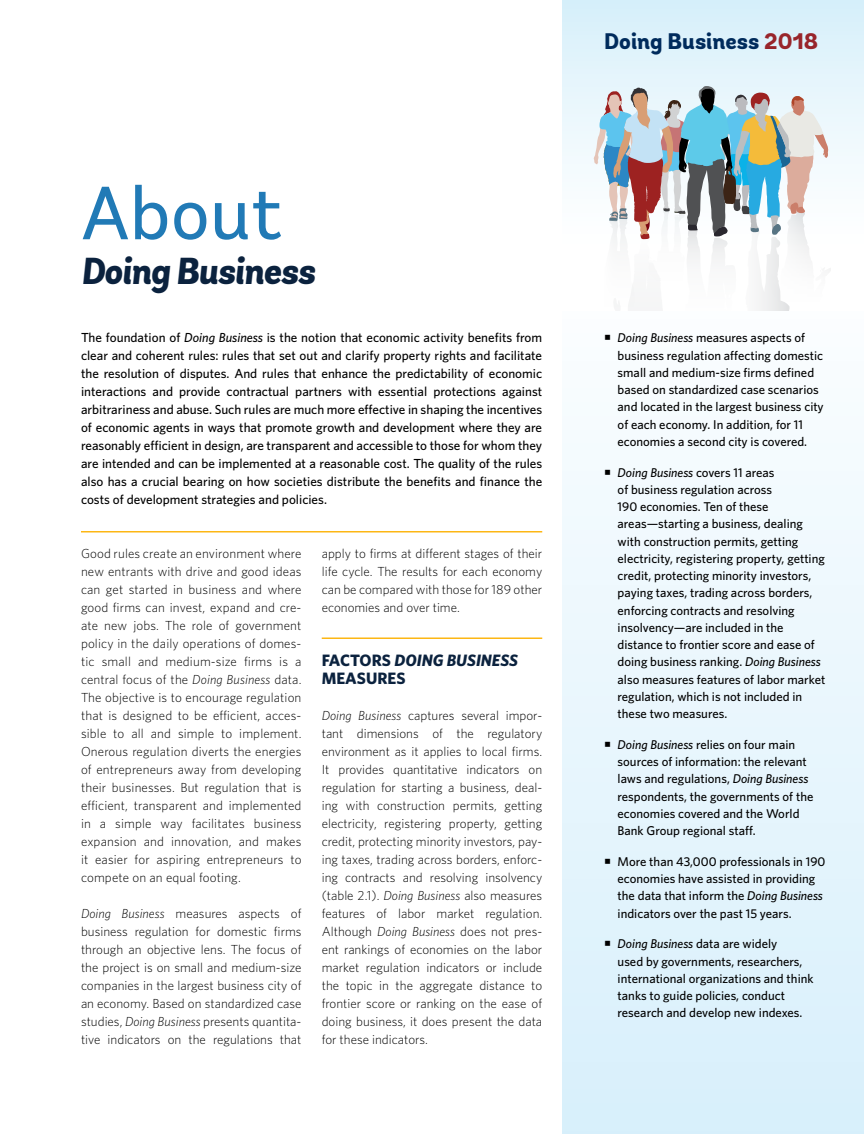
<style>
.page{position:relative;width:864px;height:1134px;background:#fff}
.page>*{position:absolute;margin:0;border:0;box-sizing:border-box;transform-origin:0 0}
.Chapter_Title_First{font:75px "Andes";color:#217ab6}
.Chapter_Title{font:italic 800 37.5px "Andes";letter-spacing:-.02em;color:#0b223e}
.t1{font:800 22.5px "Andes";color:#002b5c}
.Subhead-1{font:700 16.5px/18px "Whitney";color:#0b223e}
.Body{font:300 13.2px/18px "Whitney";color:#000;text-align:justify}
.Body_FIRST_paragraph{font:500 13.2px/18px "Whitney";color:#000;text-align:justify}
.t2{font:500 12.75px/17.2px "Whitney";color:#000}
.s1{font-style:italic}
.s2{color:#98252b}
</style>
<div class="page">
<div style="left:562px;top:267px;width:302px;height:867px;background:linear-gradient(to bottom,#fcfeff,#d7effb)"></div>
<div style="left:562px;top:0;width:302px;height:310px;background:linear-gradient(to bottom,#d9f0fa,#fff)"></div>
<svg style="left:570px;top:79px;width:258px;height:231px"></svg>
<hr style="left:81px;top:531px;width:461px;height:1px;background:#fdb714">
<hr style="left:322px;top:638px;width:220px;height:1px;background:#fdb714">
<svg style="left:605px;top:335px;width:5px;height:5px"></svg>
<svg style="left:605px;top:469px;width:5px;height:5px"></svg>
<svg style="left:605px;top:742px;width:5px;height:5px"></svg>
<svg style="left:605px;top:859px;width:5px;height:5px"></svg>
<svg style="left:605px;top:941px;width:5px;height:5px"></svg>
<p class="Chapter_Title_First" style="left:81px;top:168px;width:203px">About</p>
<p class="Chapter_Title" style="left:81px;top:247px;width:236px">Doing Business</p>
<p class="Body_FIRST_paragraph" style="left:81px;top:328px;width:463px">The foundation of <span class="s1">Doing Business</span> is the notion that economic activity benefits from clear and coherent rules: rules that set out and clarify property rights and facilitate the resolution of disputes. And rules that enhance the predictability of economic interactions and provide contractual partners with essential protections against arbitrariness and abuse. Such rules are much more effective in shaping the incentives of economic agents in ways that promote growth and development where they are reasonably efficient in design, are transparent and accessible to those for whom they are intended and can be implemented at a reasonable cost. The quality of the rules also has a crucial bearing on how societies distribute the benefits and finance the costs of development strategies and policies.</p>
<p class="Body" style="left:81px;top:544px;width:222px">Good rules create an environment where new entrants with drive and good ideas can get started in business and where good firms can invest, expand and cre&shy;ate new jobs. The role of government policy in the daily operations of domes&shy;tic small and medium-size firms is a central focus of the <span class="s1">Doing Business</span> data.<br>The objective is to encourage regulation that is designed to be efficient, acces&shy;sible to all and simple to implement.<br>Onerous regulation diverts the energies of entrepreneurs away from developing their businesses. But regulation that is efficient, transparent and implemented in a simple way facilitates business expansion and innovation, and makes it easier for aspiring entrepreneurs to compete on an equal footing.</p>
<p class="Body" style="left:81px;top:904px;width:222px"><span class="s1">Doing Business</span> measures aspects of business regulation for domestic firms through an objective lens. The focus of the project is on small and medium-size companies in the largest business city of an economy. Based on standardized case studies, <span class="s1">Doing Business</span> presents quantita&shy;tive indicators on the regulations that</p>
<p class="Body" style="left:322px;top:544px;width:222px">apply to firms at different stages of their life cycle. The results for each economy can be compared with those for 189 other economies and over time.</p>
<p class="Subhead-1" style="left:322px;top:651px;width:198px">FACTORS <span class="s1">DOING BUSINESS<br></span>MEASURES</p>
<p class="Body" style="left:322px;top:706px;width:222px"><span class="s1">Doing Business</span> captures several impor&shy;tant dimensions of the regulatory environment as it applies to local firms.<br>It provides quantitative indicators on regulation for starting a business, deal&shy;ing with construction permits, getting electricity, registering property, getting credit, protecting minority investors, pay&shy;ing taxes, trading across borders, enforc&shy;ing contracts and resolving insolvency (table 2.1). <span class="s1">Doing Business</span> also measures features of labor market regulation.<br>Although <span class="s1">Doing Business</span> does not pres&shy;ent rankings of economies on the labor market regulation indicators or include the topic in the aggregate distance to frontier score or ranking on the ease of doing business, it does present the data for these indicators.</p>
<h3 class="t1" style="left:604px;top:27px;width:216px">Doing Business <span class="s2">2018</span></h3>
<p class="t2" style="left:618px;top:329px;width:208px"><span class="s1">Doing Business</span> measures aspects of business regulation affecting domestic small and medium-size firms defined based on standardized case scenarios and located in the largest business city of each economy. In addition, for 11 economies a second city is covered.</p>
<p class="t2" style="left:618px;top:463px;width:209px"><span class="s1">Doing Business</span> covers 11 areas<br>of business regulation across<br>190 economies. Ten of these areas—starting a business, dealing with construction permits, getting electricity, registering property, getting credit, protecting minority investors, paying taxes, trading across borders, enforcing contracts and resolving insolvency—are included in the distance to frontier score and ease of doing business ranking. <span class="s1">Doing Business </span>also measures features of labor market regulation, which is not included in these two measures.</p>
<p class="t2" style="left:618px;top:736px;width:197px"><span class="s1">Doing Business</span> relies on four main sources of information: the relevant laws and regulations, <span class="s1">Doing Business </span>respondents, the governments of the economies covered and the World Bank Group regional staff.</p>
<p class="t2" style="left:618px;top:853px;width:209px">More than 43,000 professionals in 190 economies have assisted in providing the data that inform the <span class="s1">Doing Business </span>indicators over the past 15 years.</p>
<p class="t2" style="left:618px;top:935px;width:197px"><span class="s1">Doing Business</span> data are widely<br>used by governments, researchers, international organizations and think tanks to guide policies, conduct research and develop new indexes.</p>
</div>
